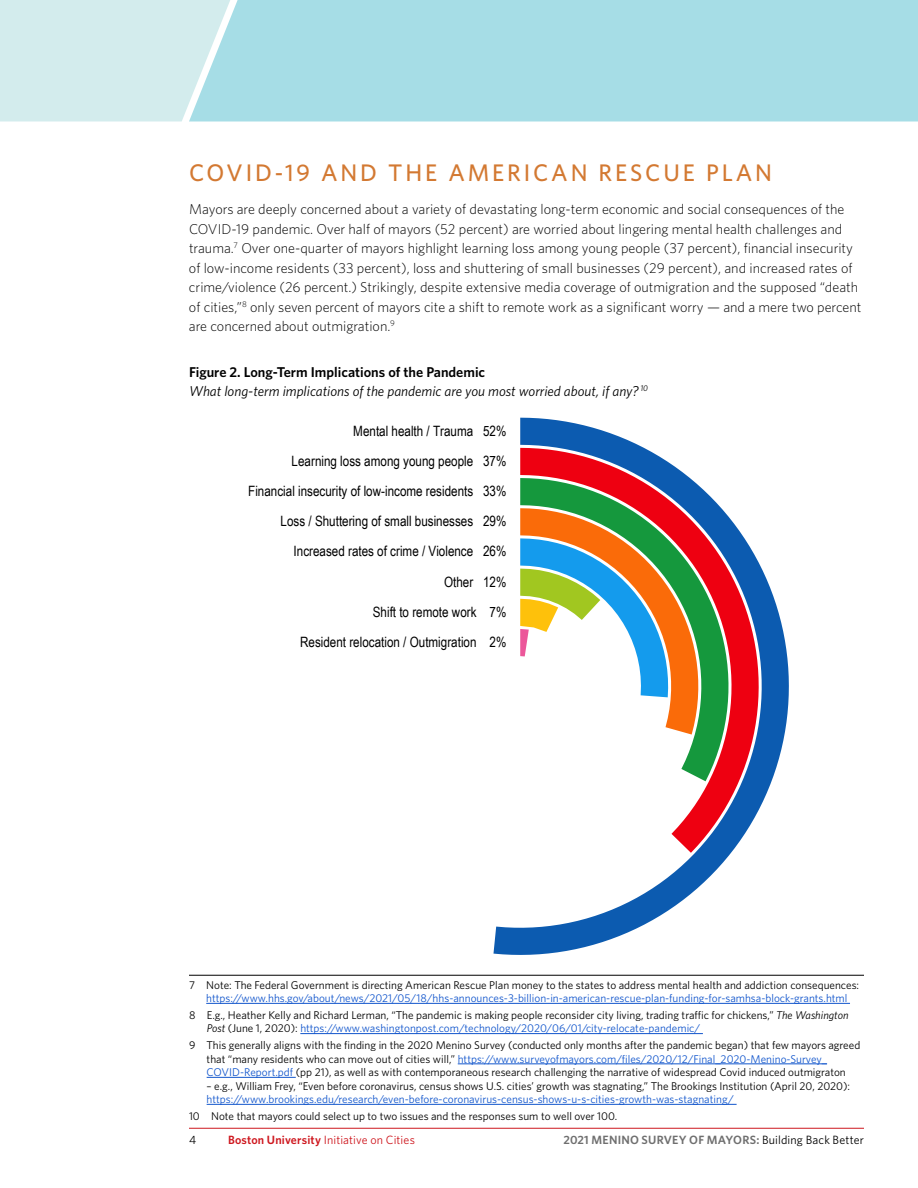
<style>
.page{position:relative;width:918px;height:1188px;background:#fff}
.page>*{position:absolute;margin:0;border:0;box-sizing:border-box;transform-origin:0 0}
.t1{font:500 24px "Whitney";letter-spacing:.12em;color:#d37932}
.t2{font:300 14.25px/19.5px "Whitney";color:#000}
.t3{font:14.25px/30.2px "Arial Narrow";color:#000;text-align:right}
.t4{font:italic 14.25px/19.5px "Whitney";color:#000}
.t5{font:600 12px "Whitney";letter-spacing:.02em;color:#6f6f6f}
.t6{font:12px "Whitney";letter-spacing:.01em;color:#ce171e}
.t7{font:12px "Whitney";color:#000}
.t8{font:11.25px/16.8px "Whitney";color:#000}
.t9{font:11.25px/16.8px "Whitney";color:#15c;text-align:right}
.s1{font-weight:600;font-style:normal}
.s2{color:#000}
.s3{font-style:italic;color:#000}
.s4{font-style:italic}
.s5{color:#15c}
.s6{font-weight:600}
.s7{font-weight:400;color:#000}
</style>
<div class="page">
<hr style="left:189px;top:1128px;width:675px;height:1px;background:#ce171e">
<div style="left:236px;top:0;width:682px;height:121px;background:#a6dde6"></div>
<svg style="left:0;top:0;width:236px;height:121px;background:#d0ebec"></svg>
<svg style="left:493px;top:418px;width:296px;height:537px"></svg>
<svg style="left:520px;top:448px;width:239px;height:405px"></svg>
<svg style="left:520px;top:478px;width:208px;height:303px"></svg>
<svg style="left:520px;top:508px;width:178px;height:227px"></svg>
<hr style="left:189px;top:975px;width:675px;height:1px;background:#000">
<hr style="left:206px;top:1003px;width:644px;height:1px;background:#15c">
<hr style="left:300px;top:1033px;width:403px;height:1px;background:#15c">
<hr style="left:458px;top:1064px;width:369px;height:1px;background:#15c">
<hr style="left:207px;top:1077px;width:89px;height:1px;background:#15c">
<hr style="left:207px;top:1104px;width:530px;height:1px;background:#15c">
<h1 class="t1" style="left:189px;top:157px;width:585px">COVID-19 AND THE AMERICAN RESCUE PLAN</h1>
<p class="t2" style="left:189px;top:199px;width:674px">Mayors are deeply concerned about a variety of devastating long-term economic and social consequences of the COVID-19 pandemic. Over half of mayors (52 percent) are worried about lingering mental health challenges and trauma.<sup>7</sup> Over one-quarter of mayors highlight learning loss among young people (37 percent), financial insecurity of low-income residents (33 percent), loss and shuttering of small businesses (29 percent), and increased rates of crime/violence (26 percent.) Strikingly, despite extensive media coverage of outmigration and the supposed “death of cities,”<sup>8</sup> only seven percent of mayors cite a shift to remote work as a significant worry — and a mere two percent are concerned about outmigration.<sup>9</sup></p>
<p class="t4" style="left:189px;top:362px;width:461px"><span class="s1">Figure 2. Long-Term Implications of the Pandemic<br></span>What long-term implications of the pandemic are you most worried about, if any? <sup>10</sup></p>
<p class="t3" style="left:248px;top:415px;width:260px">Mental health / Trauma 52%<br>Learning loss among young people 37% Financial insecurity of low-income residents 33% Loss / Shuttering of small businesses 29% Increased rates of crime / Violence 26%<br>Other 12%<br>Shift to remote work 7%<br>Resident relocation / Outmigration 2%</p>
<p class="t8" style="left:189px;top:976px;width:672px">7 Note: The Federal Government is directing American Rescue Plan money to the states to address mental health and addiction consequences:</p>
<p class="t9" style="left:189px;top:990px;width:661px">https://www.hhs.gov/about/news/2021/05/18/hhs-announces-3-billion-in-american-rescue-plan-funding-for-samhsa-block-grants.html<br><span class="s2">8 E.g., Heather Kelly and Richard Lerman, “The pandemic is making people reconsider city living, trading traffic for chickens,”</span> <span class="s3">The Washington</span></p>
<p class="t8" style="left:189px;top:1020px;width:673px;text-indent:18px"><span class="s4">Post</span> (June 1, 2020): <span class="s5">https://www.washingtonpost.com/technology/2020/06/01/city-relocate-pandemic/<br></span>9 This generally aligns with the finding in the 2020 Menino Survey (conducted only months after the pandemic began) that few mayors agreed</p>
<p class="t8" style="left:207px;top:1052px;width:641px;line-height:13.5px">that “many residents who can move out of cities will,” <span class="s5">https://www.surveyofmayors.com/files/2020/12/Final_2020-Menino-Survey_<br>COVID-Report.pdf</span> (pp 21), as well as with contemporaneous research challenging the narrative of widespread Covid induced outmigraton</p>
<p class="t8" style="left:207px;top:1077px;width:645px">– e.g., William Frey, “Even before coronavirus, census shows U.S. cities’ growth was stagnating,” The Brookings Institution (April 20, 2020):</p>
<p class="t9" style="left:207px;top:1091px;width:529px">https://www.brookings.edu/research/even-before-coronavirus-census-shows-u-s-cities-growth-was-stagnating/</p>
<p class="t8" style="left:189px;top:1107px;width:430px">10 Note that mayors could select up to two issues and the responses sum to well over 100.</p>
<p class="t7" style="left:189px;top:1131px;width:9px">4</p>
<p class="t6" style="left:228px;top:1131px;width:188px"><span class="s6">Boston University</span> Initiative on Cities</p>
<p class="t5" style="left:563px;top:1131px;width:302px">2021 MENINO SURVEY OF MAYORS: <span class="s7">Building Back Better</span></p>
</div>
